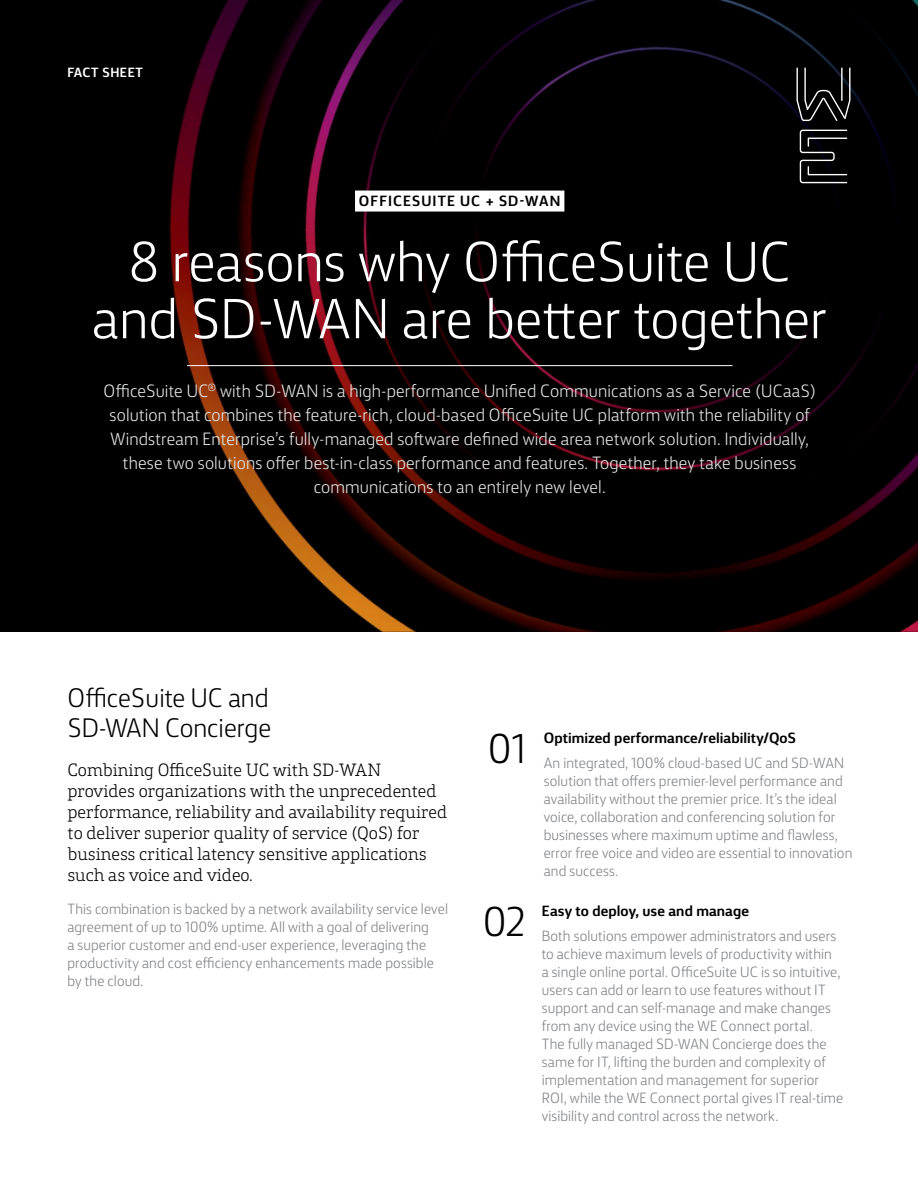
<style>
.page{position:relative;width:918px;height:1188px;background:#fff}
.page>*{position:absolute;margin:0;border:0;box-sizing:border-box;transform-origin:0 0}
.Cover_Light_38_RB_Cn{font:300 57px/57px "FS Silas Sans";color:#fff;text-align:center}
.Cover_Light_38_RB_Cn-2{font:300 42px "FS Silas Sans";color:#000}
.Subhead_LIght_1{font:300 27px/30px "FS Silas Sans";color:#000}
.Body_12{font:300 18px/24px "FS Silas Sans";letter-spacing:.01em;color:#e6e7e8;text-align:center}
.Subhead_Slab_12{font:300 18px/21px "FS Silas Slab";color:#000}
.Body_10{font:300 15px/18px "FS Silas Sans";letter-spacing:.005em;color:#808285}
.Body_10-2{font:700 15px "FS Silas Sans";letter-spacing:.005em;color:#000}
.Subhead_Bold_10_High{font:700 15px "FS Silas Sans";letter-spacing:.075em;color:#000}
.eyebrow_Wht{font:700 13.5px "FS Silas Sans";letter-spacing:.04em;color:#fff}
</style>
<div class="page">
<img style="left:0;top:0;width:918px;height:632px">
<svg style="left:800px;top:130px;width:47px;height:53px;background:#262627"></svg>
<svg style="left:796px;top:68px;width:54px;height:53px;background:#242425"></svg>
<div style="left:355px;top:191px;width:209px;height:21px;background:#fff"></div>
<hr style="left:187px;top:365px;width:545px;height:1px;background:#fff">
<p class="eyebrow_Wht" style="left:68px;top:61px;width:77px">FACT SHEET</p>
<p class="Subhead_Bold_10_High" style="left:359px;top:188px;width:203px">OFFICESUITE UC + SD-WAN</p>
<h1 class="Cover_Light_38_RB_Cn" style="left:92px;top:229px;width:737px">8 reasons why OfficeSuite UC and SD-WAN are better together</h1>
<p class="Body_12" style="left:103px;top:377px;width:714px">OfficeSuite UC<sup>®</sup> with SD-WAN is a high-performance Unified Communications as a Service (UCaaS) solution that combines the feature-rich, cloud-based OfficeSuite UC platform with the reliability of Windstream Enterprise’s fully-managed software defined wide area network solution. Individually, these two solutions offer best-in-class performance and features. Together, they take business communications to an entirely new level.</p>
<p class="Subhead_LIght_1" style="left:68px;top:681px;width:205px">OfficeSuite UC and<br>SD-WAN Concierge</p>
<p class="Subhead_Slab_12" style="left:68px;top:758px;width:381px">Combining OfficeSuite UC with SD-WAN provides organizations with the unprecedented performance, reliability and availability required to deliver superior quality of service (QoS) for business critical latency sensitive applications such as voice and video.</p>
<p class="Body_10" style="left:68px;top:899px;width:382px">This combination is backed by a network availability service level agreement of up to 100% uptime. All with a goal of delivering<br>a superior customer and end-user experience, leveraging the productivity and cost efficiency enhancements made possible by the cloud.</p>
<h1 class="Cover_Light_38_RB_Cn-2" style="left:488px;top:717px;width:39px">01</h1>
<p class="Body_10-2" style="left:544px;top:725px;width:254px">Optimized performance/reliability/QoS</p>
<p class="Body_10" style="left:544px;top:753px;width:310px">An integrated, 100% cloud-based UC and SD-WAN solution that offers premier-level performance and availability without the premier price. It’s the ideal voice, collaboration and conferencing solution for businesses where maximum uptime and flawless, error free voice and video are essential to innovation and success.</p>
<h1 class="Cover_Light_38_RB_Cn-2" style="left:483px;top:890px;width:44px">02</h1>
<p class="Body_10-2" style="left:542px;top:898px;width:209px">Easy to deploy, use and manage</p>
<p class="Body_10" style="left:542px;top:925px;width:303px">Both solutions empower administrators and users to achieve maximum levels of productivity within<br>a single online portal. OfficeSuite UC is so intuitive, users can add or learn to use features without IT support and can self-manage and make changes from any device using the WE Connect portal.<br>The fully managed SD-WAN Concierge does the same for IT, lifting the burden and complexity of implementation and management for superior ROI, while the WE Connect portal gives IT real-time visibility and control across the network.</p>
</div>
